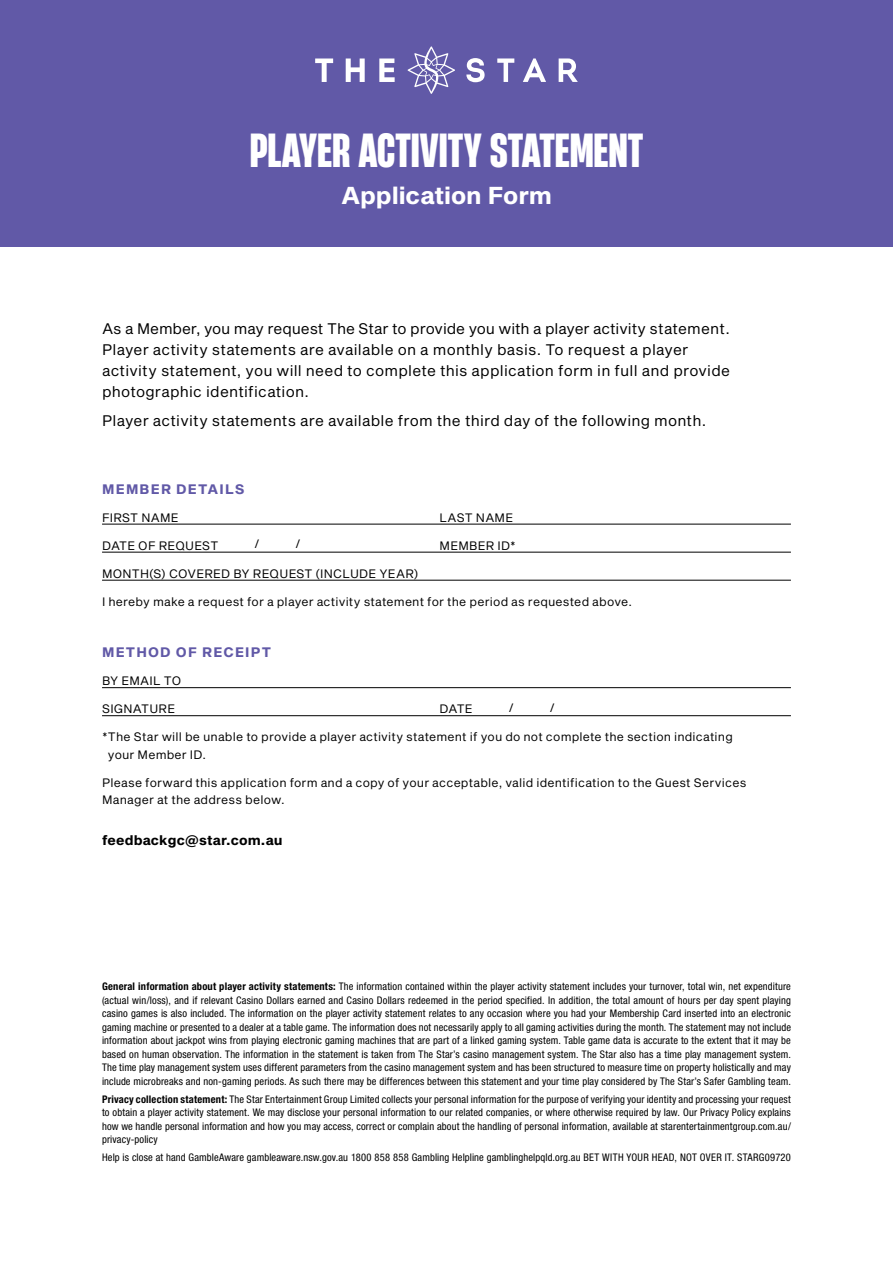
<style>
.page{position:relative;width:893px;height:1263px;background:#fff}
.page>*{position:absolute;margin:0;border:0;box-sizing:border-box;transform-origin:0 0}
.t1{font:800 45px "Heading Now 47";color:#fff}
.t2{font:700 24px "Sequel Sans";letter-spacing:-.005em;color:#fff}
.t3{font:15px/21px "Sequel Sans";letter-spacing:.015em;color:#000}
.t4{font:700 13.5px "Sequel Sans";letter-spacing:.085em;color:#6159a7}
.t5{font:700 13.5px "Sequel Sans";letter-spacing:.015em;color:#000}
.t6{font:12px/17.4px "Sequel Sans";letter-spacing:.015em;color:#000}
.t7{font:condensed 10.5px/13.5px "Helvetica Neue LT Std";letter-spacing:.01em;color:#000;text-align:justify}
.s1{font-weight:700}
</style>
<div class="page">
<hr style="left:102px;top:524px;width:689px;height:1px;background:#000">
<hr style="left:102px;top:552px;width:689px;height:1px;background:#000">
<hr style="left:102px;top:580px;width:689px;height:1px;background:#000">
<hr style="left:102px;top:687px;width:689px;height:1px;background:#000">
<hr style="left:102px;top:715px;width:689px;height:1px;background:#000">
<div style="left:0;top:0;width:893px;height:247px;background:#6159a7"></div>
<svg style="left:408px;top:46px;width:47px;height:48px"></svg>
<svg style="left:466px;top:58px;width:19px;height:24px"></svg>
<svg style="left:497px;top:58px;width:17px;height:24px"></svg>
<svg style="left:523px;top:58px;width:23px;height:24px"></svg>
<svg style="left:559px;top:58px;width:19px;height:24px"></svg>
<svg style="left:315px;top:59px;width:18px;height:23px"></svg>
<svg style="left:346px;top:59px;width:19px;height:23px"></svg>
<svg style="left:379px;top:59px;width:16px;height:23px"></svg>
<h1 class="t1" style="left:250px;top:118px;width:395px">PLAYER ACTIVITY STATEMENT</h1>
<h2 class="t2" style="left:341px;top:178px;width:212px">Application Form</h2>
<p class="t3" style="left:102px;top:318px;width:629px">As a Member, you may request The Star to provide you with a player activity statement.<br>Player activity statements are available on a monthly basis. To request a player activity statement, you will need to complete this application form in full and provide photographic identification.</p>
<h3 class="t3" style="left:102px;top:411px;width:606px">Player activity statements are available from the third day of the following month.</h3>
<p class="t4" style="left:102px;top:479px;width:144px">MEMBER DETAILS</p>
<p class="t6" style="left:102px;top:509px;width:78px">FIRST NAME</p>
<p class="t6" style="left:440px;top:509px;width:75px">LAST NAME</p>
<p class="t6" style="left:102px;top:537px;width:118px">DATE OF REQUEST</p>
<p class="t6" style="left:254px;top:536px;width:7px">/</p>
<p class="t6" style="left:295px;top:536px;width:7px">/</p>
<p class="t6" style="left:440px;top:537px;width:78px">MEMBER ID*</p>
<p class="t6" style="left:102px;top:565px;width:318px">MONTH(S) COVERED BY REQUEST (INCLUDE YEAR)</p>
<p class="t6" style="left:102px;top:593px;width:531px">I hereby make a request for a player activity statement for the period as requested above.</p>
<p class="t4" style="left:102px;top:643px;width:171px">METHOD OF RECEIPT</p>
<p class="t6" style="left:102px;top:673px;width:81px">BY EMAIL TO</p>
<p class="t6" style="left:102px;top:701px;width:75px">SIGNATURE</p>
<p class="t6" style="left:440px;top:701px;width:35px">DATE</p>
<p class="t6" style="left:509px;top:699px;width:7px">/</p>
<p class="t6" style="left:550px;top:699px;width:7px">/</p>
<p class="t6" style="left:108px;top:729px;width:626px;text-indent:-6px">*The Star will be unable to provide a player activity statement if you do not complete the section indicating your Member ID.</p>
<p class="t6" style="left:102px;top:774px;width:646px">Please forward this application form and a copy of your acceptable, valid identification to the Guest Services<br>Manager at the address below.</p>
<p class="t5" style="left:102px;top:831px;width:182px">feedbackgc@star.com.au</p>
<p class="t7" style="left:102px;top:980px;width:690px"><span class="s1">General information about player activity statements:</span> The information contained within the player activity statement includes your turnover, total win, net expenditure (actual win/loss), and if relevant Casino Dollars earned and Casino Dollars redeemed in the period specified. In addition, the total amount of hours per day spent playing casino games is also included. The information on the player activity statement relates to any occasion where you had your Membership Card inserted into an electronic gaming machine or presented to a dealer at a table game. The information does not necessarily apply to all gaming activities during the month. The statement may not include information about jackpot wins from playing electronic gaming machines that are part of a linked gaming system. Table game data is accurate to the extent that it may be based on human observation. The information in the statement is taken from The Star’s casino management system. The Star also has a time play management system.<br>The time play management system uses different parameters from the casino management system and has been structured to measure time on property holistically and may include microbreaks and non-gaming periods. As such there may be differences between this statement and your time play considered by The Star’s Safer Gambling team.</p>
<p class="t7" style="left:102px;top:1092px;width:690px"><span class="s1">Privacy collection statement:</span> The Star Entertainment Group Limited collects your personal information for the purpose of verifying your identity and processing your request to obtain a player activity statement. We may disclose your personal information to our related companies, or where otherwise required by law. Our Privacy Policy explains how we handle personal information and how you may access, correct or complain about the handling of personal information, available at starentertainmentgroup.com.au/ privacy-policy</p>
<p class="t7" style="left:102px;top:1150px;width:690px">Help is close at hand GambleAware gambleaware.nsw.gov.au 1800 858 858 Gambling Helpline gamblinghelpqld.org.au BET WITH YOUR HEAD, NOT OVER IT. STARG09720</p>
</div>
